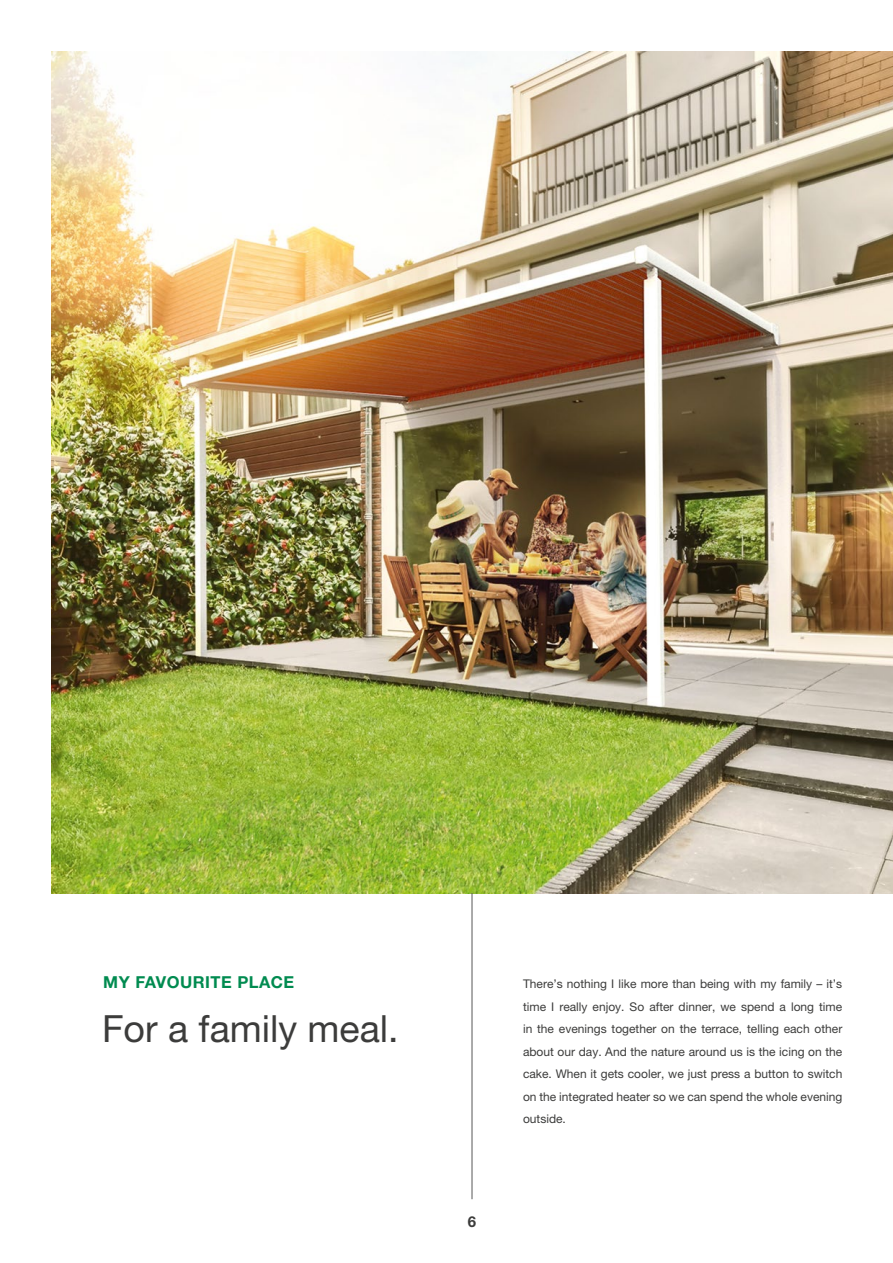
<style>
.page{position:relative;width:893px;height:1263px;background:#fff}
.page>*{position:absolute;margin:0;border:0;box-sizing:border-box;transform-origin:0 0}
.t1{font:37.5px "Helvetica Neue LT Pro";color:#3c3c3b}
.t2{font:700 16.5px "Helvetica Neue LT Pro";letter-spacing:.03em;color:#008b50}
.t3{font:700 15px "Helvetica Neue LT Pro";color:#3c3c3b}
.t4{font:12px/22.5px "Helvetica Neue LT Pro";color:#3c3c3b;text-align:justify}
</style>
<div class="page">
<img style="left:51px;top:51px;width:842px;height:842px">
<hr style="left:472px;top:893px;width:1px;height:306px;background:#575756">
<h2 class="t2" style="left:103px;top:972px;width:193px">MY FAVOURITE PLACE</h2>
<h1 class="t1" style="left:102px;top:1005px;width:298px">For a family meal.</h1>
<p class="t3" style="left:468px;top:1212px;width:10px">6</p>
<p class="t4" style="left:523px;top:972px;width:321px">There’s nothing I like more than being with my family – it’s time I really enjoy. So after dinner, we spend a long time in the evenings together on the terrace, telling each other about our day. And the nature around us is the icing on the cake. When it gets cooler, we just press a button to switch on the integrated heater so we can spend the whole evening outside.</p>
</div>
